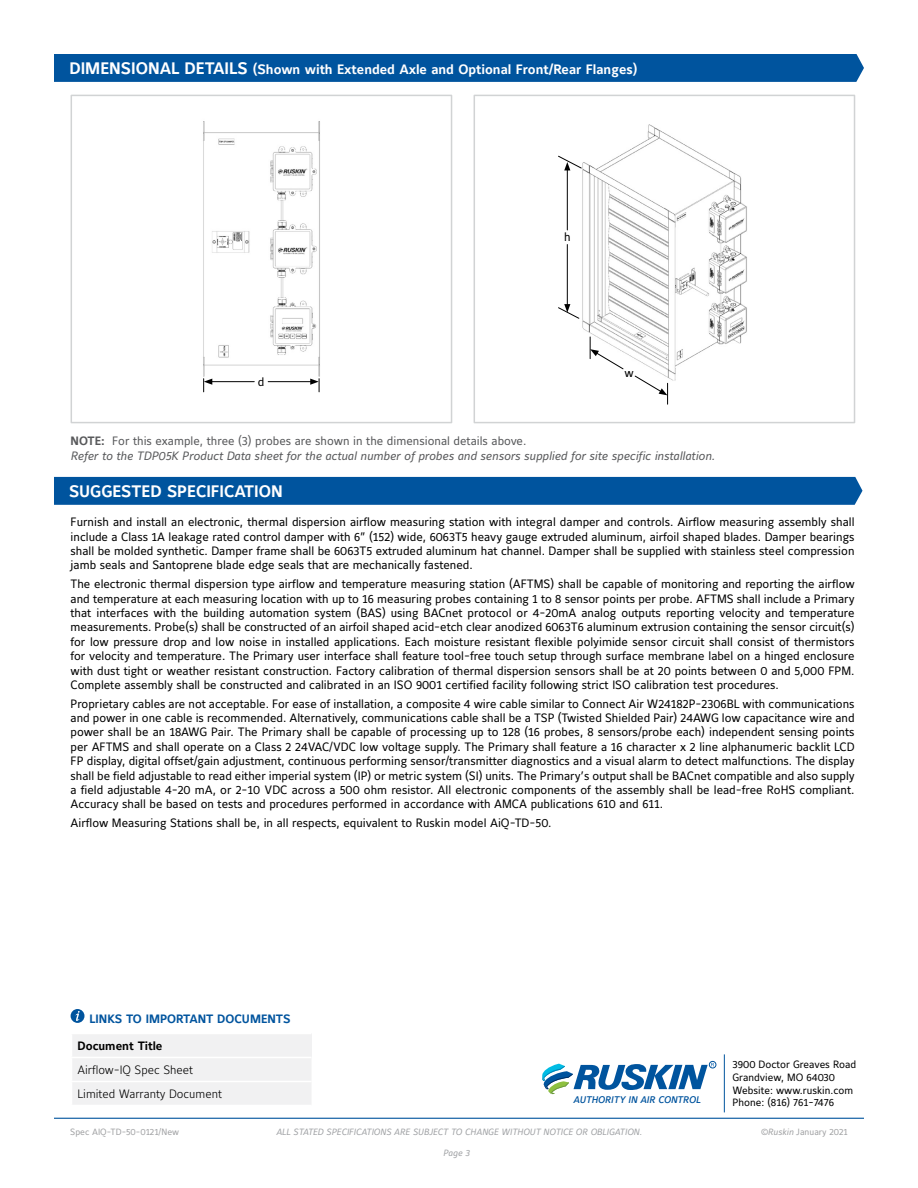
<style>
.page{position:relative;width:918px;height:1188px;background:#fff}
.page>*{position:absolute;margin:0;border:0;box-sizing:border-box;transform-origin:0 0}
.t1{font:16.5px "Maurea Bold Lf";color:#fff}
.t2{font:13.5px "Maurea Bold Lf";color:#fff}
.t3{font:12px/14.4px "Maurea Regular Lf";color:#000;text-align:justify}
.t4{font:12px "Maurea Regular Italic Lf";color:#58595b}
.t5{font:12px "Maurea Regular Lf";color:#58595b}
.t6{font:12px/24px "Maurea Light Lf";color:#000}
.t7{font:12px "Maurea Bold Lf";color:#00549e}
.t8{font:12px "Maurea Bold Lf";color:#000}
.t9{font:10.5px/12.6px "Maurea Regular Lf";color:#000}
.t10{font:9.6px "Maurea Medium Italic Tf";color:#00549e}
.t11{font:9px "Maurea Regular Italic Lf";color:#9fa1a4}
.t12{font:9px "Maurea Regular Lf";color:#a0a1a3}
.s1{font-size:16.5px}
.s2{font-family:"Maurea Bold Lf"}
.s3{font-family:"Maurea Regular Italic Lf"}
</style>
<div class="page">
<hr style="left:54px;top:1118px;width:810px;height:1px;background:#00549e">
<div style="left:54px;top:54px;width:810px;height:28px;background:#00549e"></div>
<div style="left:709px;top:1061px;width:7px;height:7px;border:1px solid #00549e;border-radius:50%"></div>
<svg style="left:542px;top:1063px;width:172px;height:31px"></svg>
<hr style="left:724px;top:1054px;width:1px;height:58px;background:#00549e">
<div style="left:72px;top:1034px;width:240px;height:71px;background:#f1f1f2"></div>
<div style="left:71px;top:1009px;width:13px;height:14px;background:#00549e;border-radius:50%"></div>
<svg style="left:75px;top:1011px;width:5px;height:10px"></svg>
<div style="left:54px;top:477px;width:809px;height:28px;background:#00549e"></div>
<div style="left:71px;top:95px;width:381px;height:328px;border:2px solid #d1d3d4"></div>
<div style="left:474px;top:95px;width:381px;height:328px;border:2px solid #d1d3d4"></div>
<img style="left:203px;top:121px;width:117px;height:262px">
<img style="left:579px;top:124px;width:168px;height:257px">
<hr style="left:567px;top:168px;width:1px;height:62px;background:#000">
<hr style="left:210px;top:381px;width:44px;height:1px;background:#000">
<svg style="left:203px;top:379px;width:9px;height:13px"></svg>
<svg style="left:558px;top:156px;width:24px;height:14px"></svg>
<svg style="left:590px;top:337px;width:34px;height:32px"></svg>
<hr style="left:268px;top:381px;width:45px;height:1px;background:#000">
<svg style="left:310px;top:379px;width:10px;height:13px"></svg>
<svg style="left:635px;top:376px;width:33px;height:28px"></svg>
<hr style="left:567px;top:245px;width:1px;height:62px;background:#000">
<svg style="left:558px;top:304px;width:21px;height:15px"></svg>
<p class="t2" style="left:69px;top:62px;width:570px"><span class="s1">DIMENSIONAL DETAILS</span> (Shown with Extended Axle and Optional Front/Rear Flanges)</p>
<p class="t3" style="left:258px;top:375px;width:8px">d</p>
<p class="t3" style="left:564px;top:230px;width:8px">h</p>
<p class="t3" style="left:625px;top:367px;width:11px">w</p>
<p class="t5" style="left:71px;top:434px;width:457px"><span class="s2">NOTE:</span> For this example, three (3) probes are shown in the dimensional details above.</p>
<p class="t4" style="left:71px;top:449px;width:646px">Refer to the TDP05K Product Data sheet for the actual number of probes and sensors supplied for site specific installation.</p>
<h1 class="t1" style="left:69px;top:482px;width:215px">SUGGESTED SPECIFICATION</h1>
<p class="t3" style="left:71px;top:516px;width:786px">Furnish and install an electronic, thermal dispersion airflow measuring station with integral damper and controls. Airflow measuring assembly shall include a Class 1A leakage rated control damper with 6” (152) wide, 6063T5 heavy gauge extruded aluminum, airfoil shaped blades. Damper bearings shall be molded synthetic. Damper frame shall be 6063T5 extruded aluminum hat channel. Damper shall be supplied with stainless steel compression jamb seals and Santoprene blade edge seals that are mechanically fastened.</p>
<p class="t3" style="left:71px;top:577px;width:786px">The electronic thermal dispersion type airflow and temperature measuring station (AFTMS) shall be capable of monitoring and reporting the airflow and temperature at each measuring location with up to 16 measuring probes containing 1 to 8 sensor points per probe. AFTMS shall include a Primary that interfaces with the building automation system (BAS) using BACnet protocol or 4-20mA analog outputs reporting velocity and temperature measurements. Probe(s) shall be constructed of an airfoil shaped acid-etch clear anodized 6063T6 aluminum extrusion containing the sensor circuit(s) for low pressure drop and low noise in installed applications. Each moisture resistant flexible polyimide sensor circuit shall consist of thermistors for velocity and temperature. The Primary user interface shall feature tool-free touch setup through surface membrane label on a hinged enclosure with dust tight or weather resistant construction. Factory calibration of thermal dispersion sensors shall be at 20 points between 0 and 5,000 FPM.<br>Complete assembly shall be constructed and calibrated in an ISO 9001 certified facility following strict ISO calibration test procedures.</p>
<p class="t3" style="left:71px;top:697px;width:786px">Proprietary cables are not acceptable. For ease of installation, a composite 4 wire cable similar to Connect Air W24182P-2306BL with communications and power in one cable is recommended. Alternatively, communications cable shall be a TSP (Twisted Shielded Pair) 24AWG low capacitance wire and power shall be an 18AWG Pair. The Primary shall be capable of processing up to 128 (16 probes, 8 sensors/probe each) independent sensing points per AFTMS and shall operate on a Class 2 24VAC/VDC low voltage supply. The Primary shall feature a 16 character x 2 line alphanumeric backlit LCD FP display, digital offset/gain adjustment, continuous performing sensor/transmitter diagnostics and a visual alarm to detect malfunctions. The display shall be field adjustable to read either imperial system (IP) or metric system (SI) units. The Primary’s output shall be BACnet compatible and also supply a field adjustable 4-20 mA, or 2-10 VDC across a 500 ohm resistor. All electronic components of the assembly shall be lead-free RoHS compliant.<br>Accuracy shall be based on tests and procedures performed in accordance with AMCA publications 610 and 611.</p>
<p class="t3" style="left:71px;top:816px;width:482px">Airflow Measuring Stations shall be, in all respects, equivalent to Ruskin model AiQ-TD-50.</p>
<p class="t7" style="left:90px;top:1012px;width:203px">LINKS TO IMPORTANT DOCUMENTS</p>
<p class="t8" style="left:78px;top:1039px;width:86px">Document Title</p>
<p class="t6" style="left:78px;top:1058px;width:146px">Airflow-IQ Spec Sheet<br>Limited Warranty Document</p>
<p class="t10" style="left:573px;top:1094px;width:129px">AUTHORITY IN AIR CONTROL</p>
<p class="t9" style="left:733px;top:1059px;width:125px">3900 Doctor Greaves Road<br>Grandview, MO 64030<br>Website: www.ruskin.com<br>Phone: (816) 761-7476</p>
<p class="t12" style="left:70px;top:1126px;width:110px">Spec AIQ-TD-50-0121/New</p>
<p class="t11" style="left:276px;top:1126px;width:367px">ALL STATED SPECIFICATIONS ARE SUBJECT TO CHANGE WITHOUT NOTICE OR OBLIGATION.</p>
<p class="t12" style="left:760px;top:1126px;width:89px"><span class="s3">©Ruskin</span> January 2021</p>
<p class="t11" style="left:443px;top:1148px;width:28px">Page 3</p>
</div>
